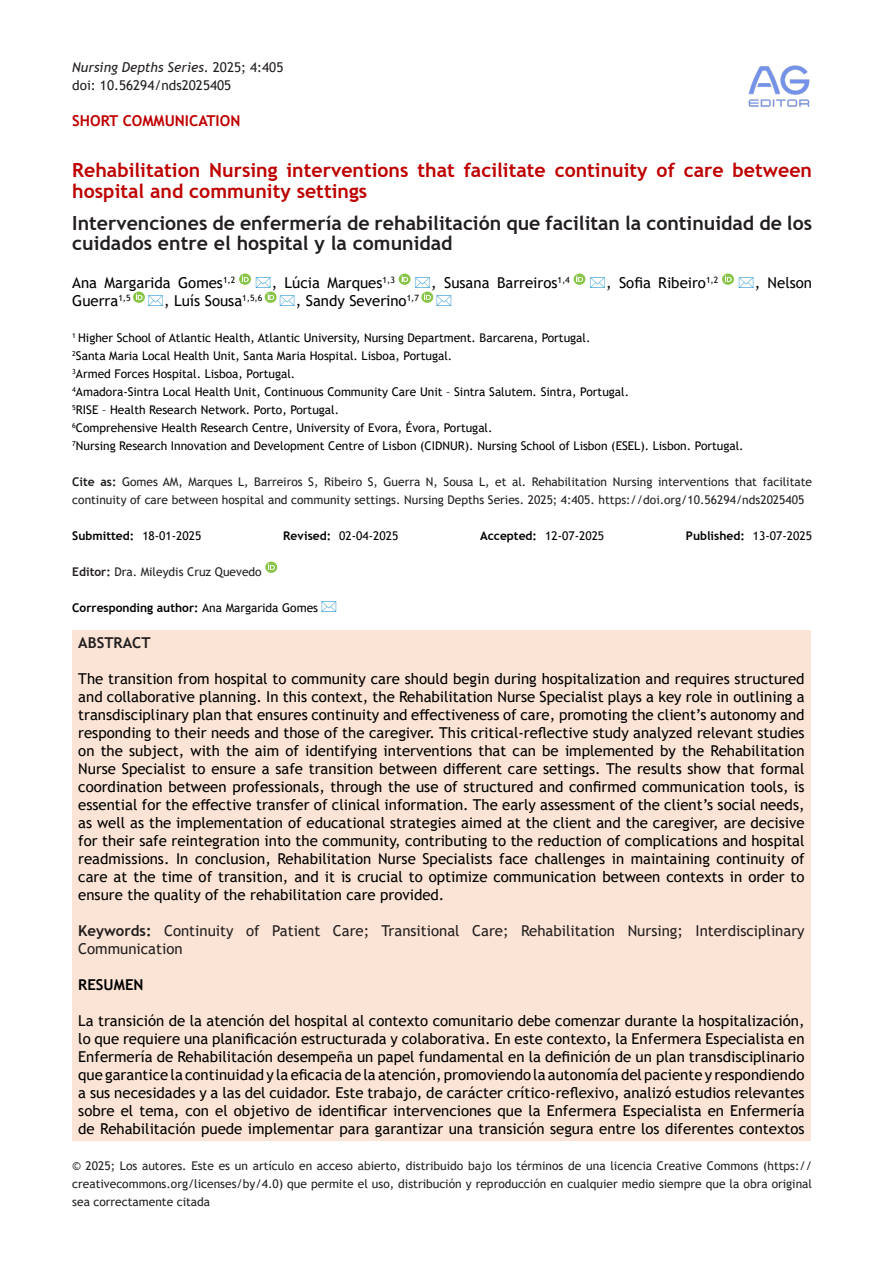
<style>
.page{position:relative;width:893px;height:1263px;background:#fff}
.page>*{position:absolute;margin:0;border:0;box-sizing:border-box;transform-origin:0 0}
.t1{font:700 19.5px/19.5px "Trebuchet MS";color:#231f20}
.t2{font:700 19.5px/21px "Trebuchet MS";color:#be0000}
.t3{font:15px/18px "Trebuchet MS";color:#000;text-align:justify}
.t4{font:15px/18px "Trebuchet MS";color:#231f20}
.t5{font:700 15px "Trebuchet MS";color:#be0000}
.Heading_1{font:700 15px "Trebuchet MS";color:#231f20}
.t6{font:700 15px "Trebuchet MS";color:#000}
.t7{font:italic 13.5px "Trebuchet MS";color:#231f20}
.t8{font:13.5px "Trebuchet MS";color:#231f20}
.t9{font:12px "Trebuchet MS";color:#000}
.t10{font:12px/18px "Trebuchet MS";color:#231f20;text-align:justify}
.t11{font:700 12px "Trebuchet MS";color:#000}
.s1{font-style:normal}
.s2{font-weight:700}
.s3{font-weight:400}
</style>
<div class="page">
<div style="left:72px;top:630px;width:739px;height:510px;background:#fbe4d5"></div>
<svg style="left:265px;top:562px;width:12px;height:11px"></svg>
<img style="left:748px;top:65px;width:62px;height:42px">
<svg style="left:574px;top:274px;width:12px;height:11px"></svg>
<svg style="left:722px;top:274px;width:12px;height:11px"></svg>
<svg style="left:133px;top:292px;width:12px;height:11px"></svg>
<svg style="left:239px;top:274px;width:38px;height:29px"></svg>
<svg style="left:399px;top:274px;width:35px;height:29px"></svg>
<p class="t7" style="left:72px;top:59px;width:213px">Nursing Depths Series<span class="s1">. 2025; 4:405</span></p>
<p class="t8" style="left:72px;top:77px;width:161px">doi: 10.56294/nds2025405</p>
<p class="t5" style="left:72px;top:111px;width:170px">SHORT COMMUNICATION</p>
<p class="t2" style="left:72px;top:159px;width:741px">Rehabilitation Nursing interventions that facilitate continuity of care between hospital and community settings</p>
<p class="t1" style="left:72px;top:214px;width:741px">Intervenciones de enfermería de rehabilitación que facilitan la continuidad de los cuidados entre el hospital y la comunidad</p>
<p class="t3" style="left:72px;top:274px;width:165px">Ana Margarida Gomes<sup>1,2</sup></p>
<p class="t3" style="left:272px;top:274px;width:125px">, Lúcia Marques<sup>1,3</sup></p>
<p class="t3" style="left:431px;top:274px;width:140px">, Susana Barreiros<sup>1,4</sup></p>
<p class="t3" style="left:606px;top:274px;width:114px">, Sofia Ribeiro<sup>1,2</sup></p>
<p class="t3" style="left:755px;top:274px;width:59px">, Nelson</p>
<p class="t3" style="left:72px;top:292px;width:60px">Guerra<sup>1,5</sup></p>
<p class="t3" style="left:164px;top:292px;width:100px">, Luís Sousa<sup>1,5,6</sup></p>
<p class="t3" style="left:296px;top:292px;width:125px">, Sandy Severino<sup>1,7</sup></p>
<p class="t9" style="left:72px;top:330px;width:520px"><sup>1</sup> Higher School of Atlantic Health, Atlantic University, Nursing Department. Barcarena, Portugal.</p>
<p class="t9" style="left:72px;top:348px;width:382px"><sup>2</sup>Santa Maria Local Health Unit, Santa Maria Hospital. Lisboa, Portugal.</p>
<p class="t9" style="left:72px;top:366px;width:225px"><sup>3</sup>Armed Forces Hospital. Lisboa, Portugal.</p>
<p class="t9" style="left:72px;top:384px;width:558px"><sup>4</sup>Amadora-Sintra Local Health Unit, Continuous Community Care Unit – Sintra Salutem. Sintra, Portugal.</p>
<p class="t9" style="left:72px;top:402px;width:268px"><sup>5</sup>RISE – Health Research Network. Porto, Portugal.</p>
<p class="t9" style="left:72px;top:420px;width:422px"><sup>6</sup>Comprehensive Health Research Centre, University of Evora, Évora, Portugal.</p>
<p class="t9" style="left:72px;top:438px;width:673px"><sup>7</sup>Nursing Research Innovation and Development Centre of Lisbon (CIDNUR). Nursing School of Lisbon (ESEL). Lisbon. Portugal.</p>
<p class="t10" style="left:72px;top:473px;width:741px"><span class="s2">Cite as:</span> Gomes AM, Marques L, Barreiros S, Ribeiro S, Guerra N, Sousa L, et al. Rehabilitation Nursing interventions that facilitate continuity of care between hospital and community settings. Nursing Depths Series. 2025; 4:405. https://doi.org/10.56294/nds2025405</p>
<p class="t11" style="left:72px;top:528px;width:131px">Submitted: <span class="s3">18-01-2025</span></p>
<p class="t9" style="left:283px;top:528px;width:117px"><span class="s2">Revised:</span> 02-04-2025</p>
<p class="t9" style="left:480px;top:528px;width:126px"><span class="s2">Accepted:</span> 12-07-2025</p>
<p class="t11" style="left:686px;top:528px;width:128px">Published: <span class="s3">13-07-2025</span></p>
<p class="t10" style="left:72px;top:563px;width:191px"><span class="s2">Editor:</span> Dra. Mileydis Cruz Quevedo</p>
<p class="t11" style="left:72px;top:600px;width:247px">Corresponding author: <span class="s3">Ana Margarida Gomes</span></p>
<p class="Heading_1" style="left:78px;top:633px;width:74px">ABSTRACT</p>
<p class="t3" style="left:78px;top:670px;width:728px">The transition from hospital to community care should begin during hospitalization and requires structured and collaborative planning. In this context, the Rehabilitation Nurse Specialist plays a key role in outlining a transdisciplinary plan that ensures continuity and effectiveness of care, promoting the client’s autonomy and responding to their needs and those of the caregiver. This critical-reflective study analyzed relevant studies on the subject, with the aim of identifying interventions that can be implemented by the Rehabilitation Nurse Specialist to ensure a safe transition between different care settings. The results show that formal coordination between professionals, through the use of structured and confirmed communication tools, is essential for the effective transfer of clinical information. The early assessment of the client’s social needs, as well as the implementation of educational strategies aimed at the client and the caregiver, are decisive for their safe reintegration into the community, contributing to the reduction of complications and hospital readmissions. In conclusion, Rehabilitation Nurse Specialists face challenges in maintaining continuity of care at the time of transition, and it is crucial to optimize communication between contexts in order to ensure the quality of the rehabilitation care provided.</p>
<p class="t4" style="left:78px;top:922px;width:728px"><span class="s2">Keywords:</span> Continuity of Patient Care; Transitional Care; Rehabilitation Nursing; Interdisciplinary<br>Communication</p>
<p class="t6" style="left:78px;top:975px;width:67px">RESUMEN</p>
<p class="t3" style="left:78px;top:1012px;width:728px">La transición de la atención del hospital al contexto comunitario debe comenzar durante la hospitalización, lo que requiere una planificación estructurada y colaborativa. En este contexto, la Enfermera Especialista en Enfermería de Rehabilitación desempeña un papel fundamental en la definición de un plan transdisciplinario que garantice la continuidad y la eficacia de la atención, promoviendo la autonomía del paciente y respondiendo a sus necesidades y a las del cuidador. Este trabajo, de carácter crítico-reflexivo, analizó estudios relevantes sobre el tema, con el objetivo de identificar intervenciones que la Enfermera Especialista en Enfermería de Rehabilitación puede implementar para garantizar una transición segura entre los diferentes contextos</p>
<p class="t10" style="left:72px;top:1157px;width:741px">© 2025; Los autores. Este es un artículo en acceso abierto, distribuido bajo los términos de una licencia Creative Commons (https:// creativecommons.org/licenses/by/4.0) que permite el uso, distribución y reproducción en cualquier medio siempre que la obra original sea correctamente citada</p>
</div>
